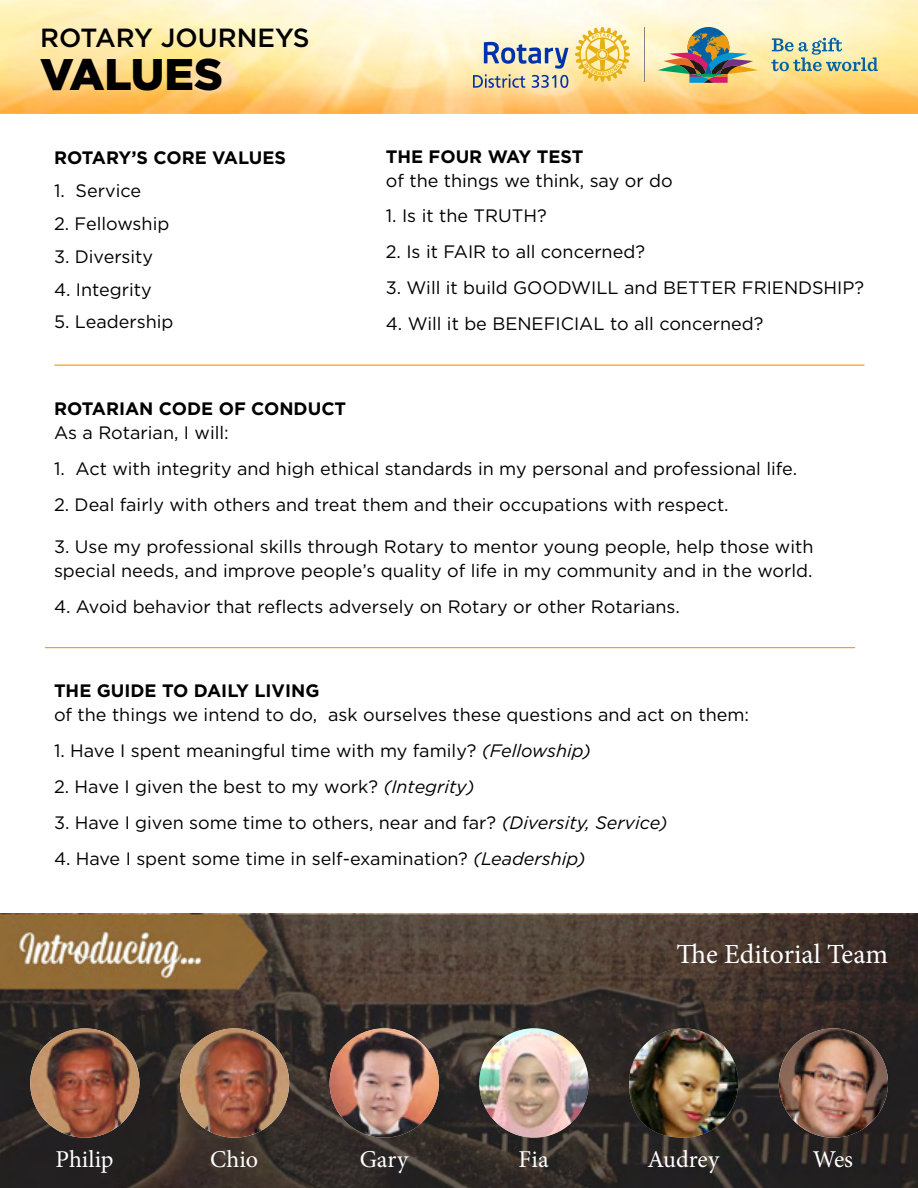
<style>
.page{position:relative;width:918px;height:1188px;background:#fff}
.page>*{position:absolute;margin:0;border:0;box-sizing:border-box;transform-origin:0 0}
.t1{font:900 44.25px "Gotham";color:#000}
.t2{font:27.6px "Minion Pro";color:#fff}
.t3{font:500 26.25px "Gotham";color:#000}
.t4{font:24.15px "Minion Pro";color:#fff}
.t5{font:18px/24px "Gotham";color:#000}
.t6{font:700 18px "Gotham";color:#000}
.s1{font-style:italic}
</style>
<div class="page">
<img style="left:0;top:0;width:918px;height:113px">
<svg style="left:575px;top:27px;width:55px;height:55px;background:#f4d67b"></svg>
<svg style="left:473px;top:42px;width:95px;height:46px;background:#bbbcb7"></svg>
<hr style="left:644px;top:27px;width:1px;height:55px;background:#858282">
<svg style="left:771px;top:38px;width:107px;height:33px;background:#c1ccab"></svg>
<div style="left:688px;top:27px;width:41px;height:42px;background:#0061a6;border-radius:50%"></div>
<svg style="left:658px;top:33px;width:100px;height:50px;background:#b0a687"></svg>
<hr style="left:54px;top:365px;width:810px;height:1px;background:#ed9912">
<hr style="left:45px;top:647px;width:810px;height:1px;background:#ed9912">
<img style="left:0;top:913px;width:918px;height:275px">
<img style="left:30px;top:1028px;width:109px;height:110px;border-radius:55px">
<img style="left:180px;top:1028px;width:109px;height:110px;border-radius:55px">
<img style="left:330px;top:1028px;width:109px;height:110px;border-radius:55px">
<img style="left:479px;top:1028px;width:110px;height:110px;border-radius:55px">
<img style="left:629px;top:1028px;width:109px;height:110px;border-radius:55px">
<img style="left:779px;top:1028px;width:109px;height:110px;border-radius:55px">
<h3 class="t3" style="left:40px;top:20px;width:271px">ROTARY JOURNEYS</h3>
<h1 class="t1" style="left:40px;top:44px;width:184px">VALUES</h1>
<p class="t6" style="left:54px;top:145px;width:234px">ROTARY’S CORE VALUES</p>
<p class="t5" style="left:54px;top:178px;width:89px">1. Service</p>
<p class="t5" style="left:54px;top:211px;width:117px">2. Fellowship</p>
<p class="t5" style="left:54px;top:244px;width:101px">3. Diversity</p>
<p class="t5" style="left:54px;top:277px;width:99px">4. Integrity</p>
<p class="t5" style="left:54px;top:310px;width:121px">5. Leadership</p>
<p class="t6" style="left:386px;top:145px;width:199px">THE FOUR WAY TEST</p>
<p class="t5" style="left:386px;top:169px;width:288px">of the things we think, say or do</p>
<p class="t5" style="left:386px;top:203px;width:163px">1. Is it the TRUTH?</p>
<p class="t5" style="left:386px;top:239px;width:261px">2. Is it FAIR to all concerned?</p>
<p class="t5" style="left:386px;top:275px;width:480px">3. Will it build GOODWILL and BETTER FRIENDSHIP?</p>
<p class="t5" style="left:386px;top:311px;width:379px">4. Will it be BENEFICIAL to all concerned?</p>
<p class="t6" style="left:54px;top:396px;width:294px">ROTARIAN CODE OF CONDUCT</p>
<p class="t5" style="left:54px;top:420px;width:176px">As a Rotarian, I will:</p>
<p class="t5" style="left:54px;top:456px;width:745px">1. Act with integrity and high ethical standards in my personal and professional life.</p>
<p class="t5" style="left:54px;top:492px;width:676px">2. Deal fairly with others and treat them and their occupations with respect.</p>
<p class="t5" style="left:54px;top:534px;width:761px">3. Use my professional skills through Rotary to mentor young people, help those with special needs, and improve people’s quality of life in my community and in the world.</p>
<p class="t5" style="left:54px;top:594px;width:627px">4. Avoid behavior that reflects adversely on Rotary or other Rotarians.</p>
<p class="t6" style="left:54px;top:679px;width:267px">THE GUIDE TO DAILY LIVING</p>
<p class="t5" style="left:54px;top:702px;width:697px">of the things we intend to do, ask ourselves these questions and act on them:</p>
<p class="t5" style="left:54px;top:738px;width:539px">1. Have I spent meaningful time with my family? <span class="s1">(Fellowship)</span></p>
<p class="t5" style="left:54px;top:774px;width:422px">2. Have I given the best to my work? <span class="s1">(Integrity)</span></p>
<p class="t5" style="left:54px;top:810px;width:615px">3. Have I given some time to others, near and far? <span class="s1">(Diversity, Service)</span></p>
<p class="t5" style="left:54px;top:846px;width:533px">4. Have I spent some time in self-examination? <span class="s1">(Leadership)</span></p>
<h2 class="t2" style="left:677px;top:936px;width:213px">The Editorial Team</h2>
<h3 class="t4" style="left:56px;top:1143px;width:60px">Philip</h3>
<h3 class="t4" style="left:210px;top:1143px;width:49px">Chio</h3>
<h3 class="t4" style="left:360px;top:1143px;width:50px">Gary</h3>
<h3 class="t4" style="left:519px;top:1143px;width:31px">Fia</h3>
<h3 class="t4" style="left:648px;top:1143px;width:73px">Audrey</h3>
<h3 class="t4" style="left:813px;top:1143px;width:42px">Wes</h3>
</div>
